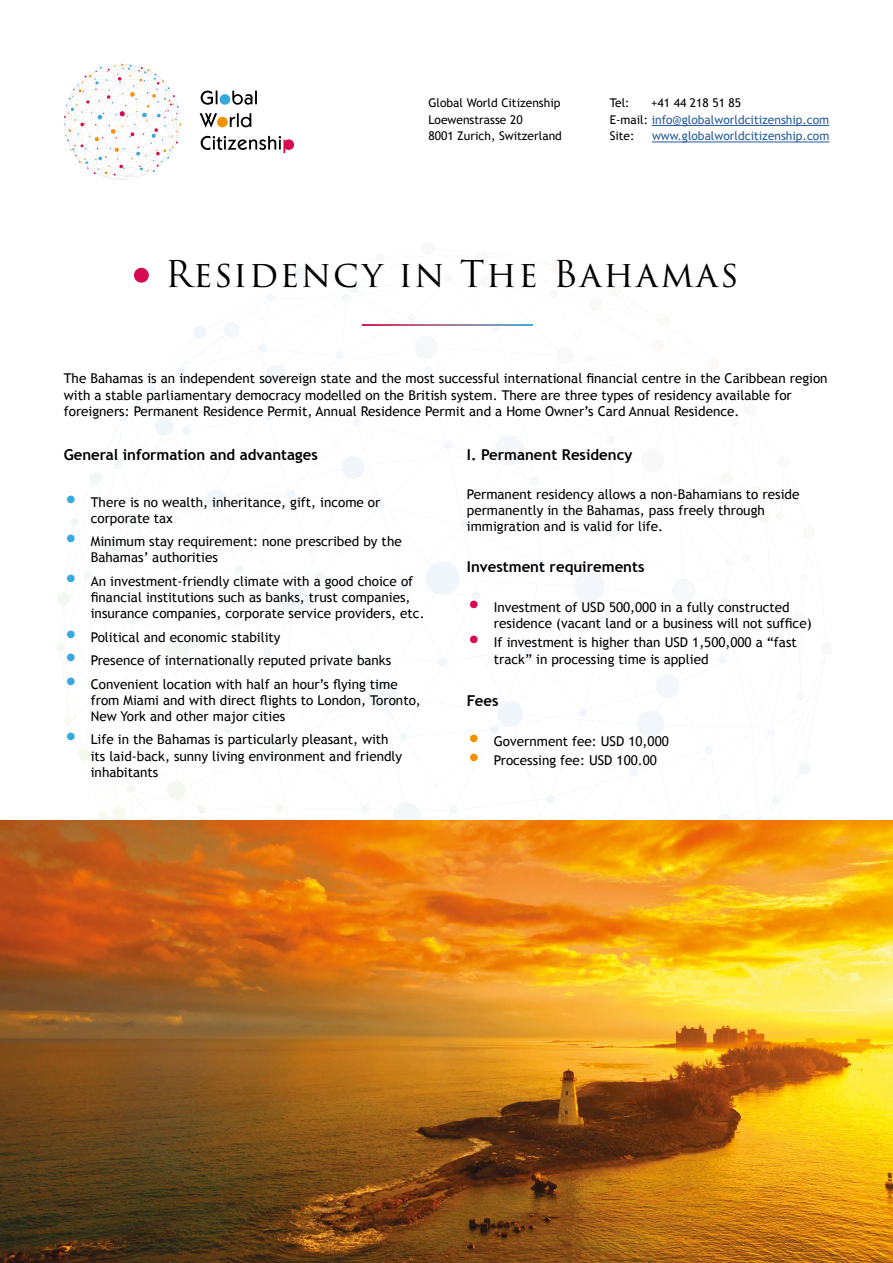
<style>
.page{position:relative;width:893px;height:1263px;background:#fff}
.page>*{position:absolute;margin:0;border:0;box-sizing:border-box;transform-origin:0 0}
.t1{font:36px "Trajan Pro 3";letter-spacing:.05em;color:#000}
.t2{font:700 15px "Trebuchet MS";color:#000}
.t3{font:13.5px/16.2px "Trebuchet MS";color:#000}
.t4{font:12px/16.5px "Trebuchet MS";color:#275b9b}
.t5{font:12px/16.5px "Trebuchet MS";color:#000}
.s1{color:#000}
.s2{font-size:27px;color:#36a9e1}
.s3{font-size:27px;color:#d60b52}
.s4{font-size:27px;color:#f39200}
</style>
<div class="page">
<svg style="left:82px;top:267px;width:488px;height:496px"></svg>
<svg style="left:575px;top:572px;width:195px;height:190px"></svg>
<img style="left:0;top:820px;width:893px;height:443px">
<svg style="left:64px;top:64px;width:117px;height:116px"></svg>
<div style="left:220px;top:94px;width:10px;height:11px;background:#36a9e1;border-radius:50%"></div>
<svg style="left:232px;top:91px;width:25px;height:14px"></svg>
<svg style="left:200px;top:113px;width:17px;height:15px"></svg>
<div style="left:217px;top:117px;width:11px;height:10px;background:#f39200;border-radius:50%"></div>
<svg style="left:230px;top:113px;width:21px;height:14px"></svg>
<svg style="left:201px;top:136px;width:93px;height:17px"></svg>
<svg style="left:201px;top:91px;width:16px;height:14px"></svg>
<hr style="left:652px;top:125px;width:177px;height:1px;background:#275b9b">
<hr style="left:652px;top:142px;width:177px;height:1px;background:#275b9b">
<div style="left:134px;top:268px;width:15px;height:15px;background:#d60b52;border-radius:50%"></div>
<svg style="left:362px;top:324px;width:170px;height:1px"></svg>
<p class="t5" style="left:428px;top:95px;width:135px">Global World Citizenship<br>Loewenstrasse 20<br>8001 Zurich, Switzerland</p>
<p class="t5" style="left:610px;top:95px;width:21px">Tel:</p>
<p class="t4" style="left:610px;top:95px;width:221px;text-indent:42px"><span class="s1">+41 44 218 51 85<br>E-mail:</span> info@globalworldcitizenship.com<br><span class="s1">Site:</span></p>
<p class="t4" style="left:652px;top:128px;width:179px">www.globalworldcitizenship.com</p>
<h1 class="t1" style="left:165px;top:250px;width:575px">Residency in The Bahamas</h1>
<p class="t3" style="left:64px;top:371px;width:765px">The Bahamas is an independent sovereign state and the most successful international financial centre in the Caribbean region with a stable parliamentary democracy modelled on the British system. There are three types of residency available for foreigners: Permanent Residence Permit, Annual Residence Permit and a Home Owner’s Card Annual Residence.</p>
<p class="t2" style="left:64px;top:445px;width:256px">General information and advantages</p>
<p class="t3" style="left:91px;top:494px;width:291px;text-indent:-27px"><span class="s2">•</span> There is no wealth, inheritance, gift, income or corporate tax</p>
<p class="t3" style="left:91px;top:533px;width:312px;text-indent:-27px"><span class="s2">•</span> Minimum stay requirement: none prescribed by the<br>Bahamas’ authorities</p>
<p class="t3" style="left:91px;top:573px;width:335px;text-indent:-27px"><span class="s2">•</span> An investment-friendly climate with a good choice of financial institutions such as banks, trust companies, insurance companies, corporate service providers, etc.</p>
<p class="t3" style="left:64px;top:629px;width:218px"><span class="s2">•</span> Political and economic stability</p>
<p class="t3" style="left:64px;top:652px;width:329px"><span class="s2">•</span> Presence of internationally reputed private banks</p>
<p class="t3" style="left:91px;top:676px;width:332px;text-indent:-27px"><span class="s2">•</span> Convenient location with half an hour’s flying time from Miami and with direct flights to London, Toronto,<br>New York and other major cities</p>
<p class="t3" style="left:91px;top:732px;width:313px;text-indent:-27px"><span class="s2">•</span> Life in the Bahamas is particularly pleasant, with its laid-back, sunny living environment and friendly inhabitants</p>
<p class="t2" style="left:467px;top:445px;width:167px">I. Permanent Residency</p>
<p class="t3" style="left:467px;top:486px;width:334px">Permanent residency allows a non-Bahamians to reside permanently in the Bahamas, pass freely through immigration and is valid for life.</p>
<p class="t2" style="left:467px;top:558px;width:179px">Investment requirements</p>
<p class="t3" style="left:494px;top:599px;width:319px;text-indent:-27px"><span class="s3">•</span> Investment of USD 500,000 in a fully constructed residence (vacant land or a business will not suffice)</p>
<p class="t3" style="left:494px;top:635px;width:305px;text-indent:-27px"><span class="s3">•</span> If investment is higher than USD 1,500,000 a “fast track” in processing time is applied</p>
<p class="t2" style="left:467px;top:692px;width:33px">Fees</p>
<p class="t3" style="left:467px;top:733px;width:203px"><span class="s4">•</span> Government fee: USD 10,000</p>
<p class="t3" style="left:467px;top:752px;width:192px"><span class="s4">•</span> Processing fee: USD 100.00</p>
</div>
